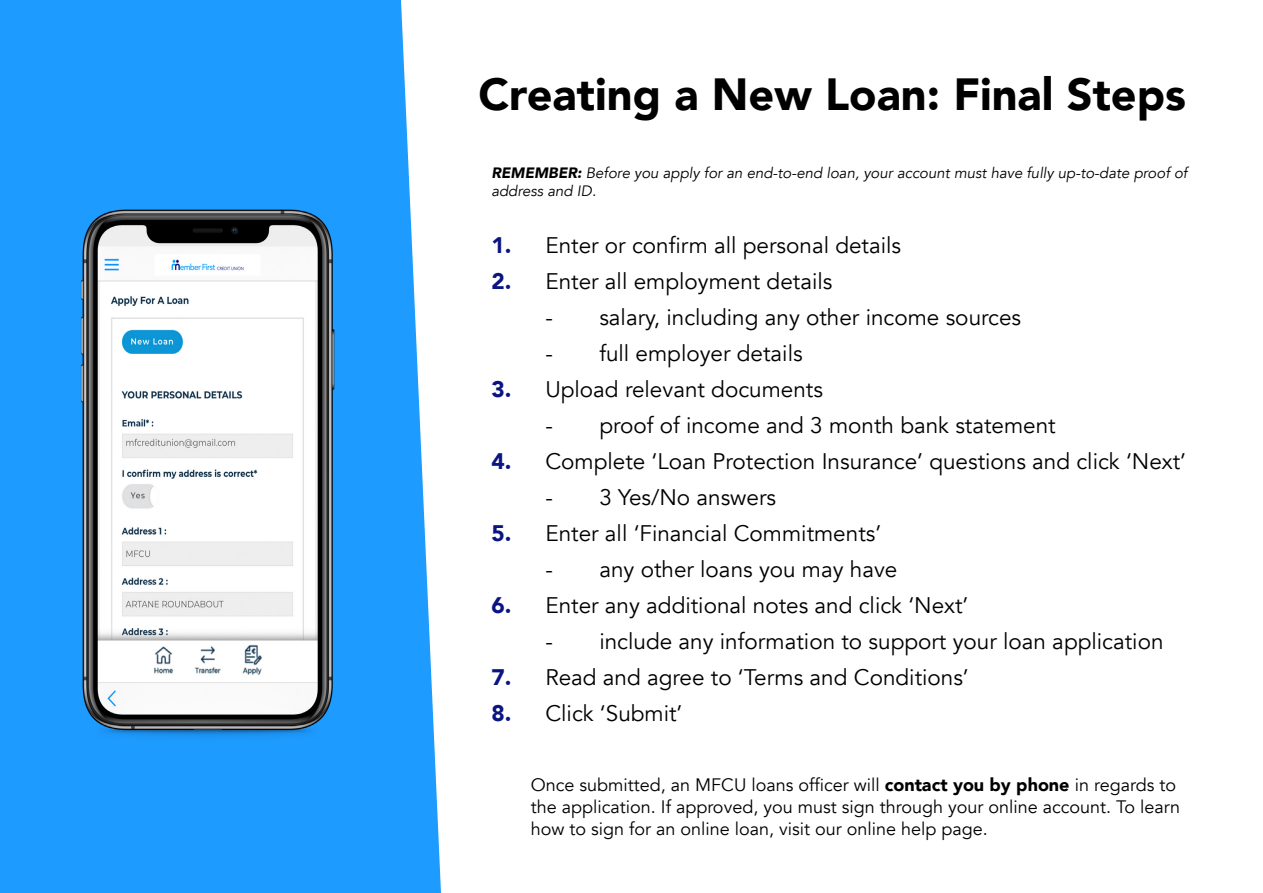
<style>
.page{position:relative;width:1263px;height:893px;background:#fff}
.page>*{position:absolute;margin:0;border:0;box-sizing:border-box;transform-origin:0 0}
.t1{font:900 45px "Avenir";color:#000}
.t2{font:22.5px "Avenir";color:#000}
.t3{font:18px/21.6px "Avenir";color:#000}
.t4{font:italic 15px/18px "Avenir";color:#000}
.s1{font-weight:900}
.s2{font-weight:900;color:#0a1482}
</style>
<div class="page">
<div style="left:0;top:0;width:441px;height:893px;background:#1e9bff"></div>
<img style="left:0;top:91px;width:441px;height:732px">
<p class="t1" style="left:478px;top:56px;width:709px">Creating a New Loan: Final Steps</p>
<p class="t4" style="left:491px;top:164px;width:697px"><span class="s1">REMEMBER:</span> Before you apply for an end-to-end loan, your account must have fully up-to-date proof of address and ID.</p>
<p class="t2" style="left:491px;top:232px;width:411px"><span class="s2">1.</span> Enter or confirm all personal details</p>
<p class="t2" style="left:491px;top:268px;width:343px"><span class="s2">2.</span> Enter all employment details</p>
<p class="t2" style="left:545px;top:304px;width:477px">- salary, including any other income sources</p>
<p class="t2" style="left:545px;top:340px;width:259px">- full employer details</p>
<p class="t2" style="left:491px;top:376px;width:333px"><span class="s2">3.</span> Upload relevant documents</p>
<p class="t2" style="left:545px;top:412px;width:512px">- proof of income and 3 month bank statement</p>
<p class="t2" style="left:491px;top:448px;width:696px"><span class="s2">4.</span> Complete ‘Loan Protection Insurance’ questions and click ‘Next’</p>
<p class="t2" style="left:545px;top:484px;width:232px">- 3 Yes/No answers</p>
<p class="t2" style="left:491px;top:520px;width:391px"><span class="s2">5.</span> Enter all ‘Financial Commitments’</p>
<p class="t2" style="left:545px;top:556px;width:354px">- any other loans you may have</p>
<p class="t2" style="left:491px;top:592px;width:478px"><span class="s2">6.</span> Enter any additional notes and click ‘Next’</p>
<p class="t2" style="left:545px;top:628px;width:620px">- include any information to support your loan application</p>
<p class="t2" style="left:491px;top:664px;width:479px"><span class="s2">7.</span> Read and agree to ‘Terms and Conditions’</p>
<p class="t2" style="left:491px;top:700px;width:193px"><span class="s2">8.</span> Click ‘Submit’</p>
<p class="t3" style="left:531px;top:775px;width:651px">Once submitted, an MFCU loans officer will <span class="s1">contact you by phone</span> in regards to the application. If approved, you must sign through your online account. To learn how to sign for an online loan, visit our online help page.</p>
</div>
